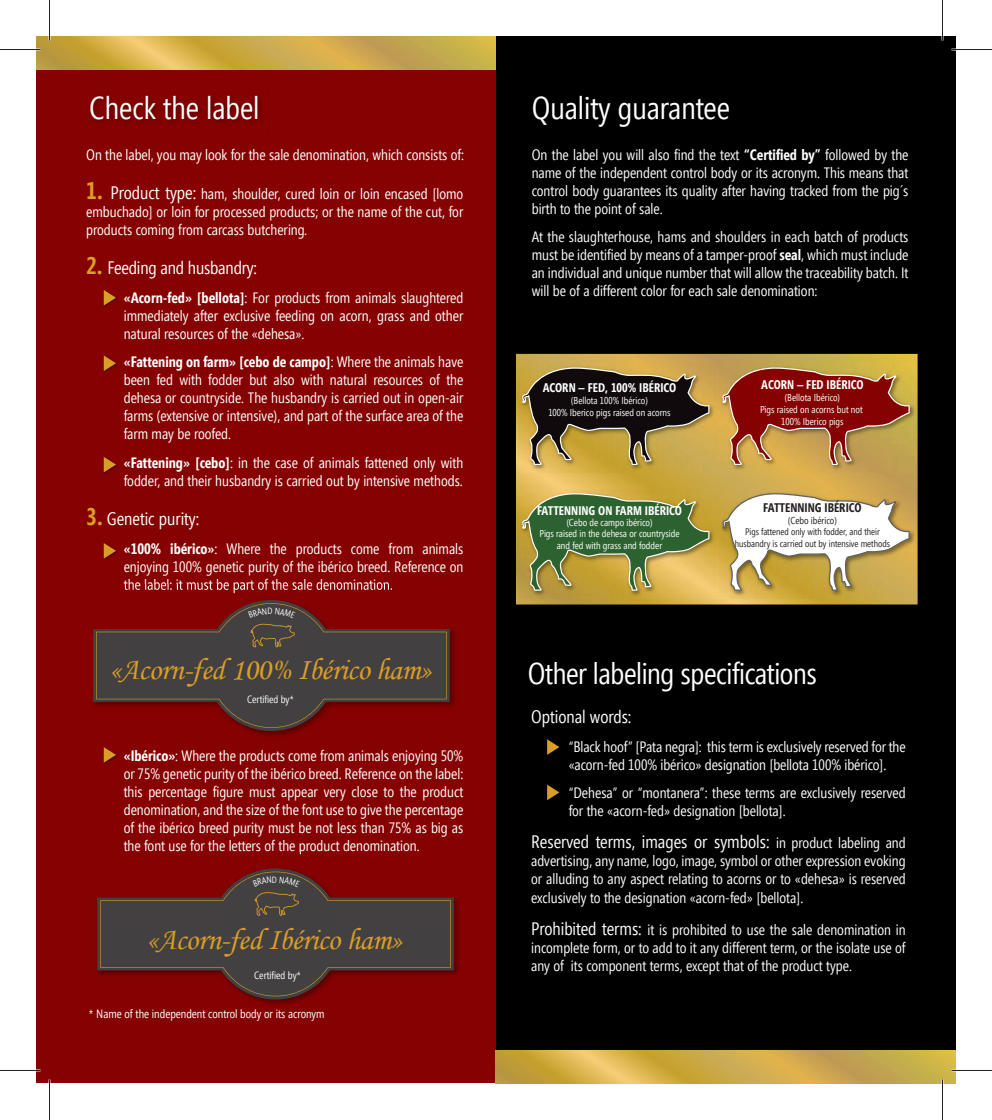
<style>
.page{position:relative;width:992px;height:1120px;background:#fff}
.page>*{position:absolute;margin:0;border:0;box-sizing:border-box;transform-origin:0 0}
.t1{font:31.5px "Segoe Condensed";color:#fff}
.t2{font:30.75px "Monotype Corsiva";letter-spacing:-.01em;color:#da9d27}
.t3{font:30px "Segoe Condensed";letter-spacing:-.015em;color:#fff}
.t4{font:18px "Segoe Condensed";color:#fff}
.t5{font:15px/18px "Segoe Condensed";color:#fff;text-align:justify}
.t6{font:700 12.45px "Segoe Condensed";color:#fff}
.t7{font:700 12.45px "Segoe Condensed";color:#231f20}
.t8{font:12px "Segoe Condensed";color:#fff}
.t9{font:10.5px "Segoe Condensed";color:#fff}
.t10{font:9.9px/12px "Segoe Condensed";color:#fff;text-align:center}
.t11{font:9.9px "Segoe Condensed";color:#231f20}
.t12{font:9.45px/11.4px "Segoe Condensed";color:#231f20;text-align:center}
.s1{font-weight:700;font-size:24px;color:#da9d27}
.s2{font-size:18px}
.s3{font-style:italic}
.s4{font-weight:700}
.s5{font-size:15px}
</style>
<div class="page">
<div style="left:496px;top:37px;width:459px;height:1046px;background:#000"></div>
<svg style="left:516px;top:354px;width:402px;height:250px"></svg>
<div style="left:37px;top:37px;width:459px;height:1046px;background:#860101"></div>
<svg style="left:37px;top:37px;width:459px;height:33px"></svg>
<img style="left:519px;top:364px;width:198px;height:108px">
<svg style="left:522px;top:367px;width:187px;height:98px"></svg>
<img style="left:519px;top:489px;width:198px;height:109px">
<svg style="left:522px;top:493px;width:187px;height:97px"></svg>
<img style="left:719px;top:489px;width:198px;height:109px">
<svg style="left:722px;top:493px;width:188px;height:97px"></svg>
<img style="left:719px;top:364px;width:198px;height:108px">
<svg style="left:722px;top:367px;width:188px;height:98px"></svg>
<img style="left:253px;top:854px;width:206px;height:150px">
<svg style="left:97px;top:868px;width:357px;height:131px"></svg>
<img style="left:233px;top:593px;width:222px;height:143px">
<img style="left:124px;top:584px;width:268px;height:9px">
<svg style="left:93px;top:600px;width:357px;height:131px"></svg>
<svg style="left:496px;top:1050px;width:459px;height:33px"></svg>
<img style="left:103px;top:290px;width:15px;height:17px">
<svg style="left:104px;top:290px;width:12px;height:15px"></svg>
<img style="left:103px;top:355px;width:15px;height:17px">
<svg style="left:104px;top:355px;width:12px;height:16px"></svg>
<img style="left:103px;top:457px;width:15px;height:17px">
<svg style="left:104px;top:457px;width:12px;height:15px"></svg>
<img style="left:103px;top:747px;width:15px;height:17px">
<svg style="left:104px;top:747px;width:12px;height:15px"></svg>
<img style="left:103px;top:543px;width:15px;height:17px">
<svg style="left:104px;top:543px;width:12px;height:15px"></svg>
<svg style="left:547px;top:739px;width:12px;height:16px"></svg>
<svg style="left:547px;top:784px;width:12px;height:16px"></svg>
<hr style="left:0;top:1069px;width:40px;height:2px;background:#fff">
<hr style="left:951px;top:1069px;width:41px;height:2px;background:#fff">
<hr style="left:941px;top:0;width:2px;height:40px;background:#fff">
<hr style="left:941px;top:1079px;width:2px;height:40px;background:#fff">
<hr style="left:0;top:49px;width:40px;height:1px;background:#231f20">
<hr style="left:951px;top:49px;width:41px;height:1px;background:#231f20">
<hr style="left:0;top:1070px;width:40px;height:1px;background:#231f20">
<hr style="left:951px;top:1070px;width:41px;height:1px;background:#231f20">
<hr style="left:49px;top:0;width:1px;height:40px;background:#231f20">
<hr style="left:49px;top:1079px;width:1px;height:40px;background:#231f20">
<hr style="left:942px;top:0;width:1px;height:40px;background:#231f20">
<hr style="left:942px;top:1079px;width:1px;height:40px;background:#231f20">
<svg style="left:100px;top:871px;width:351px;height:125px"></svg>
<svg style="left:96px;top:603px;width:351px;height:125px"></svg>
<h1 class="t1" style="left:89px;top:88px;width:172px">Check the label</h1>
<h1 class="t1" style="left:532px;top:88px;width:200px">Quality guarantee</h1>
<p class="t5" style="left:86px;top:145px;width:379px">On the label, you may look for the sale denomination, which consists of:</p>
<p class="t5" style="left:86px;top:185px;width:379px"><span class="s1">1.</span> <span class="s2">Product type:</span> ham, shoulder, cured loin or loin encased [lomo embuchado] or loin for processed products; or the name of the cut, for products coming from carcass butchering<span class="s3">.</span></p>
<p class="t4" style="left:86px;top:257px;width:172px"><span class="s1">2.</span> Feeding and husbandry:</p>
<p class="t5" style="left:124px;top:288px;width:341px"><span class="s4">«Acorn-fed» [bellota]</span>: For products from animals slaughtered immediately after exclusive feeding on acorn, grass and other natural resources of the «dehesa».</p>
<p class="t5" style="left:124px;top:353px;width:341px"><span class="s4">«Fattening on farm» [cebo de campo]</span>: Where the animals have been fed with fodder but also with natural resources of the dehesa or countryside. The husbandry is carried out in open-air farms (extensive or intensive), and part of the surface area of the farm may be roofed.</p>
<p class="t5" style="left:124px;top:453px;width:341px"><span class="s4">«Fattening» [cebo]</span>: in the case of animals fattened only with fodder, and their husbandry is carried out by intensive methods.</p>
<p class="t4" style="left:86px;top:507px;width:115px"><span class="s1">3.</span> Genetic purity:</p>
<p class="t5" style="left:124px;top:539px;width:341px"><span class="s4">«100% ibérico»</span>: Where the products come from animals enjoying 100% genetic purity of the ibérico breed. Reference on the label: it must be part of the sale denomination.</p>
<h2 class="t2" style="left:110px;top:650px;width:324px">«Acorn-fed 100% Ibérico ham»</h2>
<p class="t9" style="left:247px;top:692px;width:48px">Certified by*</p>
<p class="t5" style="left:124px;top:746px;width:341px"><span class="s4">«Ibérico»</span>: Where the products come from animals enjoying 50% or 75% genetic purity of the ibérico breed. Reference on the label: this percentage figure must appear very close to the product denomination, and the size of the font use to give the percentage of the ibérico breed purity must be not less than 75% as big as the font use for the letters of the product denomination.</p>
<h2 class="t2" style="left:147px;top:920px;width:257px">«Acorn-fed Ibérico ham»</h2>
<p class="t9" style="left:254px;top:968px;width:48px">Certified by*</p>
<p class="t8" style="left:89px;top:1006px;width:237px">* Name of the independent control body or its acronym</p>
<p class="t5" style="left:532px;top:145px;width:378px">On the label you will also find the text <span class="s4">“Certified by”</span> followed by the name of the independent control body or its acronym. This means that control body guarantees its quality after having tracked from the pig´s birth to the point of sale.</p>
<p class="t5" style="left:532px;top:228px;width:378px">At the slaughterhouse, hams and shoulders in each batch of products must be identified by means of a tamper-proof <span class="s4">seal</span>, which must include an individual and unique number that will allow the traceability batch. It will be of a different color for each sale denomination:</p>
<p class="t6" style="left:543px;top:379px;width:135px">ACORN – FED, 100% IBÉRICO</p>
<p class="t10" style="left:548px;top:394px;width:124px">(Bellota 100% Ibérico)<br>100% Iberico pigs raised on acorns</p>
<p class="t6" style="left:537px;top:502px;width:146px">FATTENNING ON FARM IBÉRICO</p>
<p class="t10" style="left:539px;top:517px;width:142px;line-height:11.2px">(Cebo de campo ibérico)<br>Pigs raised in the dehesa or countryside and fed with grass and fodder</p>
<p class="t6" style="left:761px;top:376px;width:104px">ACORN – FED IBÉRICO</p>
<p class="t10" style="left:760px;top:391px;width:104px">(Bellota Ibérico)<br>Pigs raised on acorns but not<br>100% Iberico pigs</p>
<p class="t7" style="left:763px;top:499px;width:100px">FATTENNING IBÉRICO</p>
<p class="t11" style="left:788px;top:514px;width:51px">(Cebo ibérico)</p>
<p class="t12" style="left:735px;top:526px;width:157px">Pigs fattened only with fodder, and their husbandry is carried out by intensive methods</p>
<h3 class="t3" style="left:528px;top:655px;width:290px">Other labeling specifications</h3>
<p class="t4" style="left:531px;top:706px;width:102px">Optional words:</p>
<p class="t5" style="left:569px;top:737px;width:338px">“Black hoof” [Pata negra]: this term is exclusively reserved for the «acorn-fed 100% ibérico» designation [bellota 100% ibérico].</p>
<p class="t5" style="left:569px;top:784px;width:339px">“Dehesa” or “montanera”: these terms are exclusively reserved for the «acorn-fed» designation [bellota].</p>
<p class="t4" style="left:531px;top:831px;width:376px">Reserved terms, images or symbols: <span class="s5">in product labeling and</span></p>
<p class="t5" style="left:531px;top:852px;width:376px">advertising, any name, logo, image, symbol or other expression evoking or alluding to any aspect relating to acorns or to «dehesa» is reserved exclusively to the designation «acorn-fed» [bellota].</p>
<p class="t5" style="left:531px;top:920px;width:376px"><span class="s2">Prohibited terms:</span> it is prohibited to use the sale denomination in incomplete form, or to add to it any different term, or the isolate use of any of its component terms, except that of the product type.</p>
</div>
